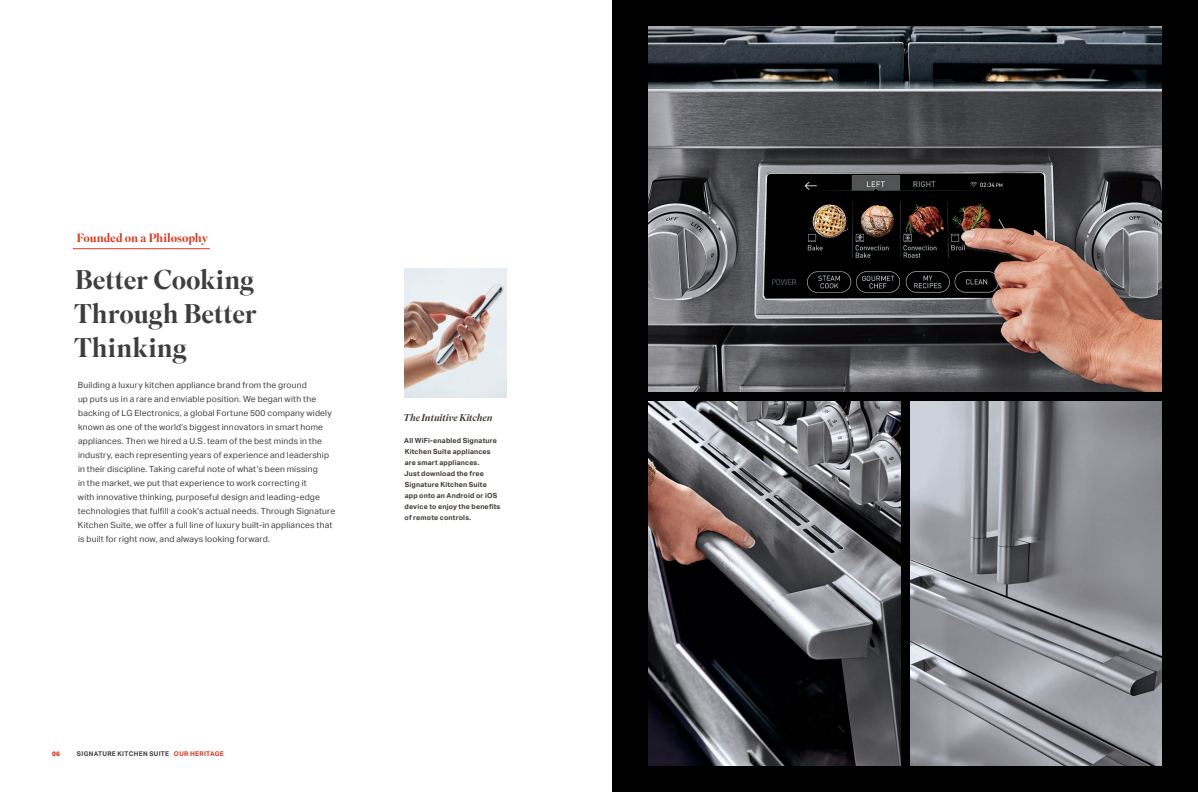
<style>
.page{position:relative;width:1198px;height:792px;background:#fff}
.page>*{position:absolute;margin:0;border:0;box-sizing:border-box;transform-origin:0 0}
.t1{font:500 27px "Superior Title";color:#3e3e3f}
.t2{font:500 12px "Superior Title";letter-spacing:-.015em;color:#d8381e}
.t3{font:italic 500 10px "Superior Title";letter-spacing:-.005em;color:#403a34}
.t4{font:8.5px/14px "Aktiv Grotesk";letter-spacing:.02em;color:#3e3e3f}
.t5{font:700 7px/11px "Aktiv Grotesk";letter-spacing:.025em;color:#403a34}
.t6{font:700 6.5px "Aktiv Grotesk";letter-spacing:.05em;color:#3e3e3f}
.t7{font:800 6.5px "Aktiv Grotesk";color:#d8381e}
.s1{color:#d8381e}
</style>
<div class="page">
<img style="left:404px;top:268px;width:102px;height:130px">
<hr style="left:73px;top:248px;width:137px;height:1px;background:#d8381e">
<div style="left:612px;top:0;width:585px;height:792px;background:#000001"></div>
<img style="left:648px;top:27px;width:513px;height:364px">
<img style="left:648px;top:401px;width:252px;height:364px">
<img style="left:910px;top:401px;width:251px;height:364px">
<p class="t2" style="left:77px;top:231px;width:133px">Founded on a Philosophy</p>
<p class="t1" style="left:75px;top:263px;width:180px">Better Cooking</p>
<p class="t1" style="left:74px;top:297px;width:184px">Through Better</p>
<p class="t1" style="left:74px;top:331px;width:114px">Thinking</p>
<p class="t4" style="left:78px;top:378px;width:259px">Building a luxury kitchen appliance brand from the ground<br>up puts us in a rare and enviable position. We began with the backing of LG Electronics, a global Fortune 500 company widely known as one of the world’s biggest innovators in smart home appliances. Then we hired a U.S. team of the best minds in the industry, each representing years of experience and leadership in their discipline. Taking careful note of what’s been missing<br>in the market, we put that experience to work correcting it<br>with innovative thinking, purposeful design and leading-edge technologies that fulfill a cook’s actual needs. Through Signature Kitchen Suite, we offer a full line of luxury built-in appliances that is built for right now, and always looking forward.</p>
<p class="t3" style="left:403px;top:412px;width:90px">The Intuitive Kitchen</p>
<p class="t5" style="left:404px;top:435px;width:98px">All WiFi-enabled Signature<br>Kitchen Suite appliances are smart appliances.<br>Just download the free<br>Signature Kitchen Suite app onto an Android or iOS device to enjoy the benefits of remote controls.</p>
<p class="t7" style="left:52px;top:749px;width:9px">06</p>
<p class="t6" style="left:77px;top:750px;width:148px">SIGNATURE KITCHEN SUITE <span class="s1">OUR HERITAGE</span></p>
</div>
